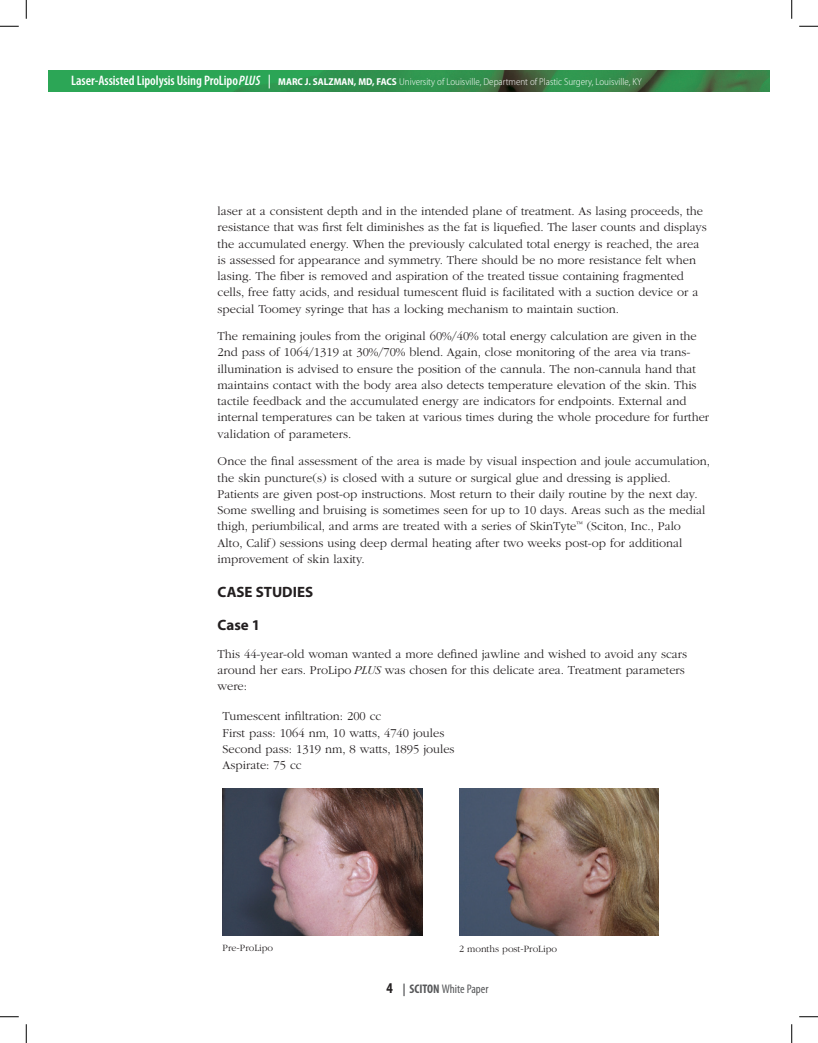
<style>
.page{position:relative;width:818px;height:1043px;background:#fff}
.page>*{position:absolute;margin:0;border:0;box-sizing:border-box;transform-origin:0 0}
.t1{font:700 15px "Myriad Pro";color:#231f20}
.t2{font:300 12.5px/16.2px "ITC Garamond Std";color:#231f20}
.t3{font:condensed 12.5px "Myriad Pro";color:#57585a}
.t4{font:300 semi-condensed 10px "Myriad Pro";color:#fff}
.t5{font:300 10px "ITC Garamond Std";color:#231f20}
.s1{font-weight:600;font-stretch:condensed;font-size:13.75px}
.s2{font-weight:600;font-style:italic;font-stretch:condensed;font-size:13.75px}
.s3{font-weight:700}
.s4{font-style:italic}
.s5{font-weight:700;font-size:15px;color:#231f20}
</style>
<div class="page">
<img style="left:223px;top:788px;width:199px;height:147px">
<img style="left:459px;top:788px;width:199px;height:147px">
<img style="left:49px;top:70px;width:720px;height:22px">
<svg style="left:0;top:25px;width:19px;height:2px"></svg>
<svg style="left:799px;top:25px;width:19px;height:2px"></svg>
<svg style="left:0;top:1016px;width:19px;height:1px"></svg>
<svg style="left:799px;top:1016px;width:19px;height:1px"></svg>
<svg style="left:25px;top:0;width:2px;height:19px"></svg>
<svg style="left:25px;top:1024px;width:2px;height:18px"></svg>
<svg style="left:791px;top:0;width:1px;height:19px"></svg>
<svg style="left:791px;top:1024px;width:1px;height:18px"></svg>
<p class="t4" style="left:71px;top:77px;width:572px"><span class="s1">Laser-Assisted Lipolysis Using ProLipo</span> <span class="s2">PLUS |</span> <span class="s3">MARC J. SALZMAN, MD, FACS</span> University of Louisville, Department of Plastic Surgery, Louisville, KY</p>
<p class="t2" style="left:218px;top:203px;width:490px">laser at a consistent depth and in the intended plane of treatment. As lasing proceeds, the resistance that was first felt diminishes as the fat is liquefied. The laser counts and displays the accumulated energy. When the previously calculated total energy is reached, the area is assessed for appearance and symmetry. There should be no more resistance felt when lasing. The fiber is removed and aspiration of the treated tissue containing fragmented cells, free fatty acids, and residual tumescent fluid is facilitated with a suction device or a special Toomey syringe that has a locking mechanism to maintain suction.</p>
<p class="t2" style="left:218px;top:328px;width:493px">The remaining joules from the original 60%/40% total energy calculation are given in the 2nd pass of 1064/1319 at 30%/70% blend. Again, close monitoring of the area via trans&shy;illumination is advised to ensure the position of the cannula. The non-cannula hand that maintains contact with the body area also detects temperature elevation of the skin. This tactile feedback and the accumulated energy are indicators for endpoints. External and internal temperatures can be taken at various times during the whole procedure for further validation of parameters.</p>
<p class="t2" style="left:218px;top:453px;width:494px">Once the final assessment of the area is made by visual inspection and joule accumulation, the skin puncture(s) is closed with a suture or surgical glue and dressing is applied.<br>Patients are given post-op instructions. Most return to their daily routine by the next day.<br>Some swelling and bruising is sometimes seen for up to 10 days. Areas such as the medial thigh, periumbilical, and arms are treated with a series of SkinTyte<sup>™</sup> (Sciton, Inc., Palo<br>Alto, Calif) sessions using deep dermal heating after two weeks post-op for additional improvement of skin laxity.</p>
<p class="t1" style="left:218px;top:581px;width:97px">CASE STUDIES</p>
<p class="t1" style="left:218px;top:615px;width:44px">Case 1</p>
<p class="t2" style="left:218px;top:646px;width:471px">This 44-year-old woman wanted a more defined jawline and wished to avoid any scars around her ears. ProLipo <span class="s4">PLUS</span> was chosen for this delicate area. Treatment parameters were:</p>
<p class="t2" style="left:222px;top:708px;width:233px">Tumescent infiltration: 200 cc<br>First pass: 1064 nm, 10 watts, 4740 joules<br>Second pass: 1319 nm, 8 watts, 1895 joules<br>Aspirate: 75 cc</p>
<p class="t5" style="left:222px;top:942px;width:52px">Pre-ProLipo</p>
<p class="t5" style="left:459px;top:943px;width:100px">2 months post-ProLipo</p>
<p class="t3" style="left:386px;top:981px;width:104px"><span class="s5">4</span> <span class="s3">| SCITON</span> White Paper</p>
</div>
